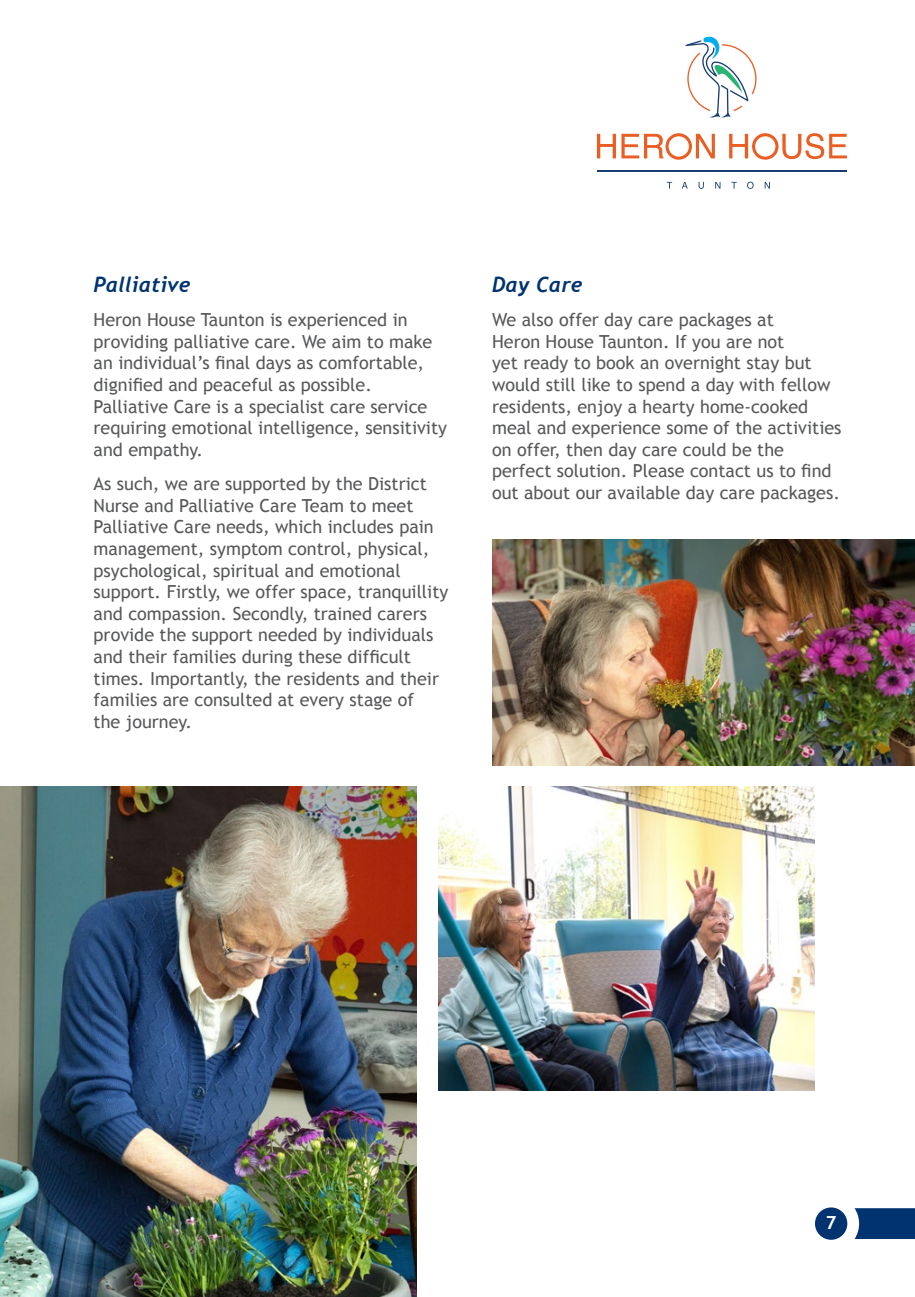
<style>
.page{position:relative;width:915px;height:1297px;background:#fff}
.page>*{position:absolute;margin:0;border:0;box-sizing:border-box;transform-origin:0 0}
.t1{font:italic 700 21px "Trebuchet";color:#013371}
.t2{font:18px/21.6px "Trebuchet MS";color:#57585a}
.t3{font:700 18px "Trebuchet MS";color:#fff}
</style>
<div class="page">
<svg style="left:854px;top:1208px;width:60px;height:31px;background:#12407a"></svg>
<div style="left:814px;top:1207px;width:33px;height:33px;background:#013371;border-radius:50%"></div>
<svg style="left:597px;top:134px;width:18px;height:24px"></svg>
<hr style="left:596px;top:171px;width:250px;height:1px;background:#173d72">
<svg style="left:666px;top:182px;width:6px;height:7px"></svg>
<svg style="left:681px;top:182px;width:6px;height:7px"></svg>
<svg style="left:698px;top:182px;width:5px;height:7px"></svg>
<svg style="left:715px;top:182px;width:5px;height:7px"></svg>
<svg style="left:731px;top:182px;width:5px;height:7px"></svg>
<svg style="left:747px;top:182px;width:6px;height:7px"></svg>
<svg style="left:764px;top:182px;width:5px;height:7px"></svg>
<svg style="left:685px;top:37px;width:71px;height:81px"></svg>
<svg style="left:621px;top:133px;width:93px;height:27px"></svg>
<svg style="left:729px;top:133px;width:117px;height:27px"></svg>
<img style="left:0;top:787px;width:417px;height:510px">
<img style="left:438px;top:787px;width:376px;height:304px">
<img style="left:492px;top:540px;width:422px;height:225px">
<p class="t1" style="left:94px;top:272px;width:98px">Palliative</p>
<p class="t2" style="left:94px;top:309px;width:355px">Heron House Taunton is experienced in providing palliative care. We aim to make an individual’s final days as comfortable, dignified and peaceful as possible.<br>Palliative Care is a specialist care service requiring emotional intelligence, sensitivity and empathy.</p>
<p class="t2" style="left:94px;top:473px;width:356px">As such, we are supported by the District Nurse and Palliative Care Team to meet Palliative Care needs, which includes pain management, symptom control, physical, psychological, spiritual and emotional support. Firstly, we offer space, tranquillity and compassion. Secondly, trained carers provide the support needed by individuals and their families during these difficult times. Importantly, the residents and their families are consulted at every stage of<br>the journey.</p>
<p class="t1" style="left:492px;top:272px;width:92px">Day Care</p>
<p class="t2" style="left:492px;top:309px;width:351px">We also offer day care packages at<br>Heron House Taunton. If you are not<br>yet ready to book an overnight stay but would still like to spend a day with fellow residents, enjoy a hearty home-cooked meal and experience some of the activities on offer, then day care could be the perfect solution. Please contact us to find out about our available day care packages.</p>
<p class="t3" style="left:825px;top:1212px;width:12px">7</p>
</div>
